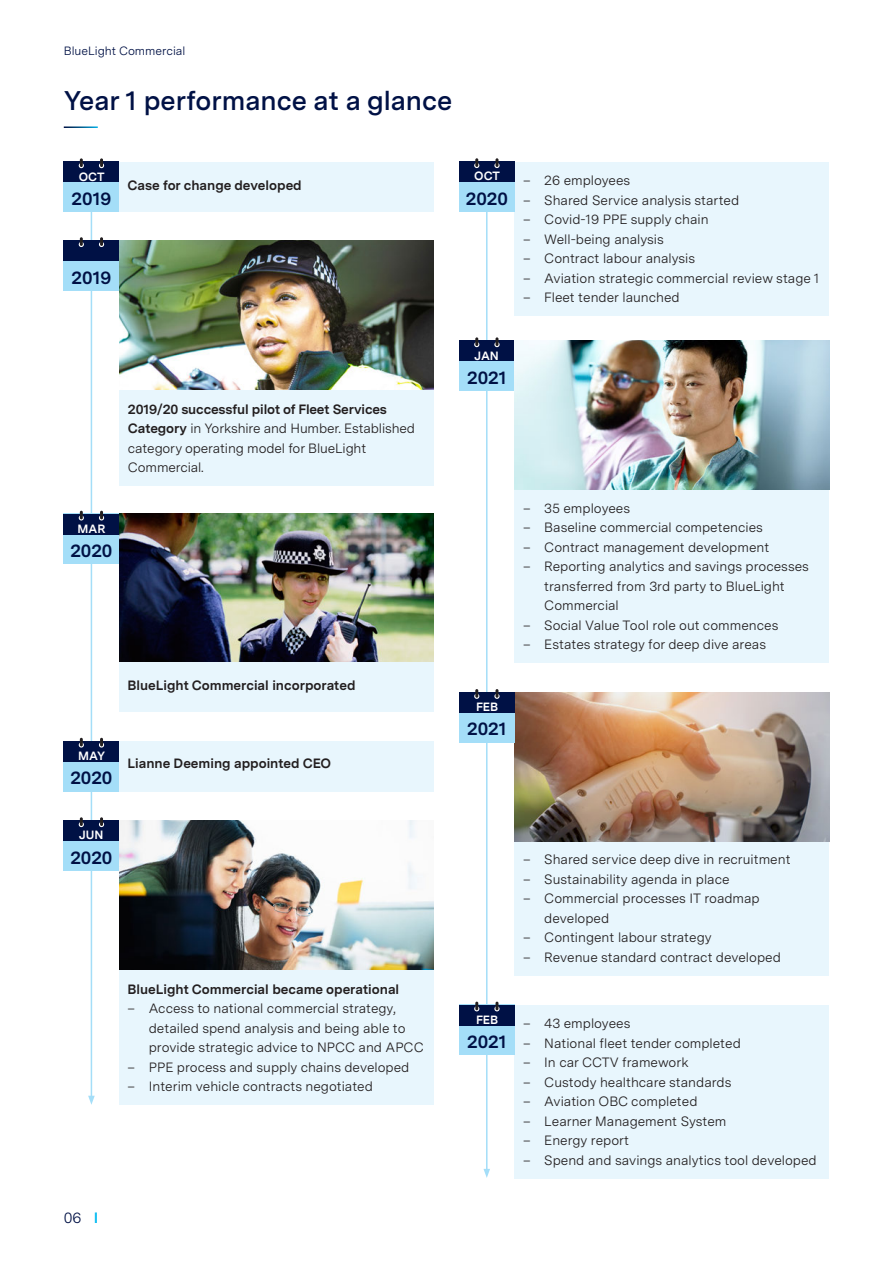
<style>
.page{position:relative;width:893px;height:1263px;background:#fff}
.page>*{position:absolute;margin:0;border:0;box-sizing:border-box;transform-origin:0 0}
.t1{font:600 27px "Messina Sans";color:#001145}
.t2{font:700 18px "Messina Sans";color:#001145}
.t3{font:15px "Messina Sans";color:#001145}
.t4{font:13.5px/19.5px "Messina Sans";color:#231f20}
.t5{font:700 13.5px "Messina Sans";color:#231f20}
.t6{font:700 12px "Messina Sans";color:#fff}
.t7{font:12px "Messina Sans";color:#001145}
.s1{font-weight:700}
.s2{font-weight:700;color:#00baf1}
</style>
<div class="page">
<hr style="left:486px;top:212px;width:2px;height:959px;background:#a4def8">
<svg style="left:483px;top:1169px;width:7px;height:9px"></svg>
<hr style="left:91px;top:212px;width:1px;height:886px;background:#a4def8">
<svg style="left:88px;top:1096px;width:7px;height:9px"></svg>
<div style="left:119px;top:162px;width:315px;height:50px;background:#e8f6fd"></div>
<div style="left:64px;top:162px;width:55px;height:50px;background:#a4def8"></div>
<div style="left:64px;top:162px;width:55px;height:20px;background:#001145"></div>
<svg style="left:79px;top:158px;width:5px;height:10px"></svg>
<svg style="left:99px;top:158px;width:5px;height:10px"></svg>
<div style="left:64px;top:514px;width:55px;height:50px;background:#a4def8"></div>
<div style="left:64px;top:514px;width:55px;height:21px;background:#001145"></div>
<svg style="left:79px;top:511px;width:5px;height:9px"></svg>
<svg style="left:99px;top:511px;width:5px;height:9px"></svg>
<div style="left:119px;top:969px;width:315px;height:136px;background:#e8f6fd"></div>
<img style="left:119px;top:821px;width:315px;height:148px">
<div style="left:64px;top:820px;width:55px;height:51px;background:#a4def8"></div>
<div style="left:64px;top:820px;width:55px;height:21px;background:#001145"></div>
<svg style="left:79px;top:817px;width:5px;height:10px"></svg>
<svg style="left:99px;top:817px;width:5px;height:10px"></svg>
<div style="left:514px;top:162px;width:315px;height:153px;background:#e8f6fd"></div>
<div style="left:459px;top:161px;width:55px;height:51px;background:#a4def8"></div>
<div style="left:459px;top:161px;width:55px;height:21px;background:#001145"></div>
<svg style="left:474px;top:158px;width:5px;height:10px"></svg>
<svg style="left:494px;top:158px;width:6px;height:10px"></svg>
<div style="left:514px;top:489px;width:315px;height:174px;background:#e8f6fd"></div>
<div style="left:459px;top:341px;width:55px;height:50px;background:#a4def8"></div>
<div style="left:459px;top:341px;width:55px;height:20px;background:#001145"></div>
<svg style="left:474px;top:337px;width:5px;height:10px"></svg>
<svg style="left:494px;top:337px;width:6px;height:10px"></svg>
<div style="left:119px;top:741px;width:315px;height:50px;background:#e8f6fd"></div>
<div style="left:64px;top:741px;width:55px;height:50px;background:#a4def8"></div>
<div style="left:64px;top:741px;width:55px;height:21px;background:#001145"></div>
<svg style="left:79px;top:738px;width:5px;height:9px"></svg>
<svg style="left:99px;top:738px;width:5px;height:9px"></svg>
<div style="left:514px;top:841px;width:315px;height:135px;background:#e8f6fd"></div>
<img style="left:514px;top:692px;width:315px;height:149px">
<div style="left:459px;top:692px;width:55px;height:50px;background:#a4def8"></div>
<div style="left:459px;top:692px;width:55px;height:21px;background:#001145"></div>
<svg style="left:474px;top:689px;width:5px;height:10px"></svg>
<svg style="left:494px;top:689px;width:6px;height:10px"></svg>
<div style="left:514px;top:1005px;width:315px;height:173px;background:#e8f6fd"></div>
<div style="left:459px;top:1005px;width:55px;height:50px;background:#a4def8"></div>
<div style="left:459px;top:1005px;width:55px;height:20px;background:#001145"></div>
<svg style="left:474px;top:1002px;width:5px;height:9px"></svg>
<svg style="left:494px;top:1002px;width:6px;height:9px"></svg>
<div style="left:119px;top:389px;width:315px;height:96px;background:#e8f6fd"></div>
<div style="left:64px;top:240px;width:55px;height:51px;background:#a4def8"></div>
<div style="left:64px;top:240px;width:55px;height:21px;background:#001145"></div>
<svg style="left:79px;top:237px;width:5px;height:10px"></svg>
<svg style="left:99px;top:237px;width:5px;height:10px"></svg>
<img style="left:119px;top:241px;width:315px;height:148px">
<img style="left:119px;top:514px;width:315px;height:148px">
<div style="left:119px;top:662px;width:315px;height:50px;background:#e8f6fd"></div>
<img style="left:514px;top:341px;width:315px;height:148px">
<p class="t7" style="left:64px;top:42px;width:123px">BlueLight Commercial</p>
<p class="t1" style="left:64px;top:80px;width:390px">Year 1 performance at a glance</p>
<p class="t6" style="left:79px;top:167px;width:27px">OCT</p>
<p class="t2" style="left:72px;top:185px;width:41px">2019</p>
<p class="t5" style="left:128px;top:175px;width:176px">Case for change developed</p>
<p class="t2" style="left:72px;top:264px;width:41px">2019</p>
<p class="t4" style="left:128px;top:399px;width:289px"><span class="s1">2019/20 successful pilot of Fleet Services Category</span> in Yorkshire and Humber. Established category operating model for BlueLight Commercial.</p>
<p class="t6" style="left:78px;top:520px;width:29px">MAR</p>
<p class="t2" style="left:70px;top:537px;width:44px">2020</p>
<p class="t5" style="left:128px;top:676px;width:229px">BlueLight Commercial incorporated</p>
<p class="t6" style="left:78px;top:747px;width:29px">MAY</p>
<p class="t2" style="left:70px;top:764px;width:44px">2020</p>
<p class="t5" style="left:128px;top:753px;width:205px">Lianne Deeming appointed CEO</p>
<p class="t6" style="left:79px;top:826px;width:26px">JUN</p>
<p class="t2" style="left:70px;top:844px;width:44px">2020</p>
<p class="t5" style="left:128px;top:979px;width:273px">BlueLight Commercial became operational</p>
<p class="t4" style="left:149px;top:998px;width:276px;text-indent:-21px">– Access to national commercial strategy, detailed spend analysis and being able to provide strategic advice to NPCC and APCC</p>
<p class="t4" style="left:128px;top:1057px;width:283px">– PPE process and supply chains developed</p>
<p class="t4" style="left:128px;top:1076px;width:247px">– Interim vehicle contracts negotiated</p>
<p class="t3" style="left:64px;top:1207px;width:36px">06 <span class="s2">I</span></p>
<p class="t6" style="left:474px;top:167px;width:27px">OCT</p>
<p class="t4" style="left:523px;top:170px;width:109px">– 26 employees</p>
<p class="t4" style="left:523px;top:190px;width:218px">– Shared Service analysis started</p>
<p class="t4" style="left:523px;top:209px;width:187px">– Covid-19 PPE supply chain</p>
<p class="t4" style="left:523px;top:229px;width:142px">– Well-being analysis</p>
<p class="t4" style="left:523px;top:248px;width:174px">– Contract labour analysis</p>
<p class="t4" style="left:523px;top:268px;width:298px">– Aviation strategic commercial review stage 1</p>
<p class="t4" style="left:523px;top:287px;width:158px">– Fleet tender launched</p>
<p class="t2" style="left:466px;top:185px;width:44px">2020</p>
<p class="t6" style="left:475px;top:346px;width:26px">JAN</p>
<p class="t2" style="left:467px;top:364px;width:41px">2021</p>
<p class="t4" style="left:523px;top:498px;width:109px">– 35 employees</p>
<p class="t4" style="left:523px;top:517px;width:241px">– Baseline commercial competencies</p>
<p class="t4" style="left:523px;top:537px;width:248px">– Contract management development</p>
<p class="t4" style="left:544px;top:556px;width:266px;text-indent:-21px">– Reporting analytics and savings processes transferred from 3rd party to BlueLight<br>Commercial</p>
<p class="t4" style="left:523px;top:615px;width:257px">– Social Value Tool role out commences</p>
<p class="t4" style="left:523px;top:634px;width:245px">– Estates strategy for deep dive areas</p>
<p class="t6" style="left:476px;top:698px;width:23px">FEB</p>
<p class="t2" style="left:467px;top:716px;width:41px">2021</p>
<p class="t4" style="left:523px;top:849px;width:269px">– Shared service deep dive in recruitment</p>
<p class="t4" style="left:523px;top:869px;width:208px">– Sustainability agenda in place</p>
<p class="t4" style="left:544px;top:888px;width:217px;text-indent:-21px">– Commercial processes IT roadmap developed</p>
<p class="t4" style="left:523px;top:927px;width:190px">– Contingent labour strategy</p>
<p class="t4" style="left:523px;top:947px;width:259px">– Revenue standard contract developed</p>
<p class="t6" style="left:476px;top:1011px;width:23px">FEB</p>
<p class="t4" style="left:523px;top:1013px;width:109px">– 43 employees</p>
<p class="t4" style="left:523px;top:1033px;width:219px">– National fleet tender completed</p>
<p class="t4" style="left:523px;top:1052px;width:167px">– In car CCTV framework</p>
<p class="t4" style="left:523px;top:1072px;width:210px">– Custody healthcare standards</p>
<p class="t4" style="left:523px;top:1091px;width:176px">– Aviation OBC completed</p>
<p class="t4" style="left:523px;top:1111px;width:205px">– Learner Management System</p>
<p class="t4" style="left:523px;top:1130px;width:108px">– Energy report</p>
<p class="t4" style="left:523px;top:1150px;width:295px">– Spend and savings analytics tool developed</p>
<p class="t2" style="left:467px;top:1028px;width:41px">2021</p>
</div>
